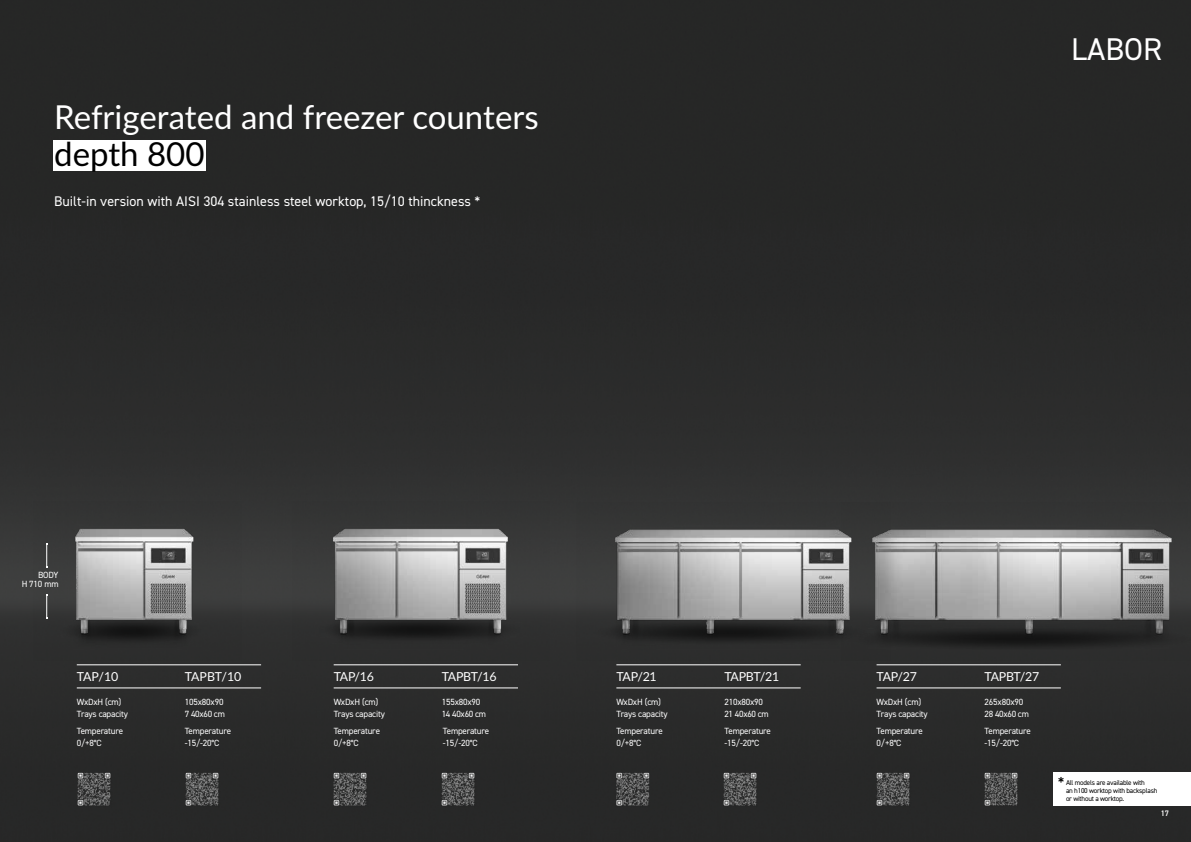
<style>
.page{position:relative;width:1191px;height:842px;background:#282828}
.page>*{position:absolute;margin:0;border:0;box-sizing:border-box;transform-origin:0 0}
.t1{font:33px "Lato";color:#fff}
.t2{font:33px "Lato";color:#000}
.t3{font:31.5px "DIN2014";color:#fff}
.t4{font:16px "DIN2014";color:#000}
.t5{font:14px "DIN2014";color:#fff}
.t6{font:12.4px "Lato";letter-spacing:-.02em;color:#fff}
.t7{font:9px/12px "DIN2014";letter-spacing:-.02em;color:#fff}
.t8{font:600 8px "DIN2014";color:#fff}
.t9{font:7px/8px "DIN2014";letter-spacing:-.03em;color:#000}
</style>
<div class="page">
<img style="left:34px;top:501px;width:208px;height:159px">
<img style="left:293px;top:501px;width:256px;height:159px">
<img style="left:576px;top:502px;width:265px;height:159px">
<img style="left:841px;top:502px;width:350px;height:159px">
<img style="left:55px;top:751px;width:77px;height:77px">
<img style="left:311px;top:751px;width:77px;height:77px">
<img style="left:593px;top:751px;width:77px;height:77px">
<img style="left:854px;top:751px;width:77px;height:77px">
<img style="left:163px;top:751px;width:78px;height:77px">
<img style="left:420px;top:751px;width:77px;height:77px">
<img style="left:701px;top:751px;width:77px;height:77px">
<img style="left:962px;top:751px;width:77px;height:77px">
<hr style="left:876px;top:665px;width:184px;height:1px;background:#fff">
<hr style="left:876px;top:688px;width:184px;height:1px;background:#fff">
<hr style="left:616px;top:665px;width:184px;height:1px;background:#fff">
<hr style="left:616px;top:688px;width:184px;height:1px;background:#fff">
<hr style="left:334px;top:665px;width:184px;height:1px;background:#fff">
<hr style="left:334px;top:688px;width:184px;height:1px;background:#fff">
<hr style="left:77px;top:665px;width:184px;height:1px;background:#fff">
<hr style="left:77px;top:688px;width:184px;height:1px;background:#fff">
<div style="left:1053px;top:773px;width:138px;height:33px;background:#fff"></div>
<div style="left:53px;top:140px;width:153px;height:31px;background:#fff"></div>
<svg style="left:46px;top:543px;width:2px;height:24px"></svg>
<svg style="left:46px;top:594px;width:2px;height:24px"></svg>
<h1 class="t1" style="left:54px;top:93px;width:486px">Refrigerated and freezer counters</h1>
<h1 class="t2" style="left:54px;top:130px;width:152px">depth 800</h1>
<h3 class="t5" style="left:54px;top:193px;width:428px">Built-in version with AISI 304 stainless steel worktop, 15/10 thinckness *</h3>
<h2 class="t3" style="left:1071px;top:30px;width:93px">LABOR</h2>
<p class="t7" style="left:22px;top:570px;width:38px;line-height:9px;text-align:right">BODY<br>H 710 mm</p>
<h3 class="t6" style="left:77px;top:668px;width:43px">TAP/10</h3>
<h3 class="t6" style="left:185px;top:668px;width:58px">TAPBT/10</h3>
<p class="t7" style="left:77px;top:696px;width:46px">WxDxH (cm)</p>
<p class="t7" style="left:185px;top:696px;width:40px">105x80x90</p>
<p class="t7" style="left:77px;top:708px;width:53px">Trays capacity</p>
<p class="t7" style="left:185px;top:708px;width:42px">7 40x60 cm</p>
<p class="t7" style="left:77px;top:725px;width:48px">Temperature<br>0/+8°C</p>
<p class="t7" style="left:185px;top:725px;width:48px">Temperature -15/-20°C</p>
<p class="t7" style="left:443px;top:725px;width:48px">Temperature -15/-20°C</p>
<p class="t7" style="left:724px;top:725px;width:48px">Temperature -15/-20°C</p>
<p class="t7" style="left:984px;top:725px;width:48px">Temperature -15/-20°C</p>
<h3 class="t6" style="left:334px;top:668px;width:42px">TAP/16</h3>
<h3 class="t6" style="left:442px;top:668px;width:56px">TAPBT/16</h3>
<p class="t7" style="left:334px;top:696px;width:46px">WxDxH (cm)</p>
<p class="t7" style="left:442px;top:696px;width:40px">155x80x90</p>
<p class="t7" style="left:334px;top:708px;width:53px">Trays capacity</p>
<p class="t7" style="left:442px;top:708px;width:46px">14 40x60 cm</p>
<p class="t7" style="left:334px;top:725px;width:48px">Temperature<br>0/+8°C</p>
<h3 class="t6" style="left:616px;top:668px;width:42px">TAP/21</h3>
<h3 class="t6" style="left:724px;top:668px;width:56px">TAPBT/21</h3>
<p class="t7" style="left:616px;top:696px;width:46px">WxDxH (cm)</p>
<p class="t7" style="left:724px;top:696px;width:40px">210x80x90</p>
<p class="t7" style="left:616px;top:708px;width:53px">Trays capacity</p>
<p class="t7" style="left:724px;top:708px;width:46px">21 40x60 cm</p>
<p class="t7" style="left:616px;top:725px;width:48px">Temperature<br>0/+8°C</p>
<h3 class="t6" style="left:876px;top:668px;width:42px">TAP/27</h3>
<h3 class="t6" style="left:984px;top:668px;width:56px">TAPBT/27</h3>
<p class="t7" style="left:876px;top:696px;width:46px">WxDxH (cm)</p>
<p class="t7" style="left:984px;top:696px;width:40px">265x80x90</p>
<p class="t7" style="left:876px;top:708px;width:53px">Trays capacity</p>
<p class="t7" style="left:984px;top:708px;width:46px">28 40x60 cm</p>
<p class="t7" style="left:876px;top:725px;width:48px">Temperature<br>0/+8°C</p>
<h3 class="t4" style="left:1057px;top:772px;width:8px">*</h3>
<p class="t9" style="left:1066px;top:778px;width:93px">All models are available with<br>an h100 worktop with backsplash or without a worktop.</p>
<p class="t8" style="left:1160px;top:807px;width:10px">17</p>
</div>
